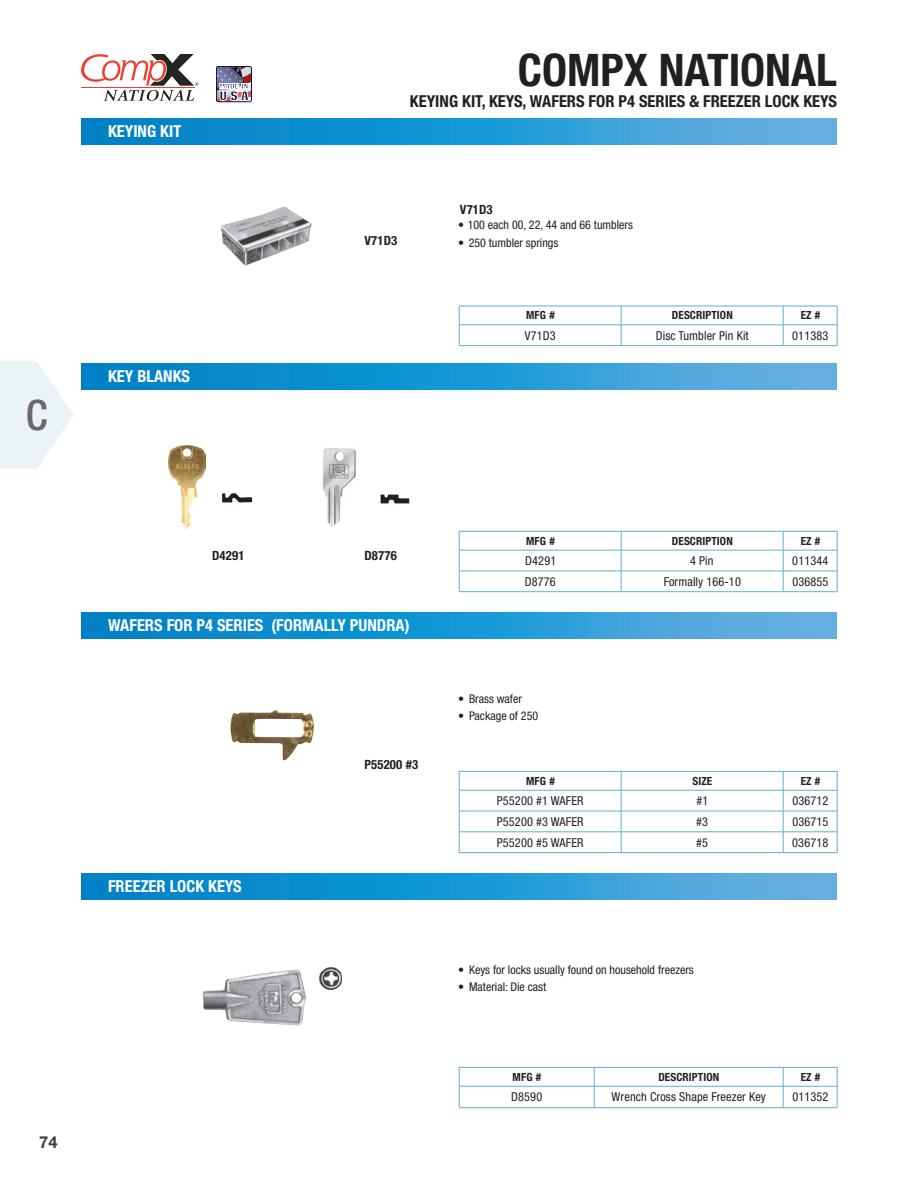
<style>
.page{position:relative;width:918px;height:1188px;background:#fff}
.page>*{position:absolute;margin:0;border:0;box-sizing:border-box;transform-origin:0 0}
.t1{font:700 condensed 45px "Helvetica Neue LT Std";color:#231f20}
.t2{font:500 condensed 42px "Helvetica Neue LT Std";color:#69696c}
.t3{font:700 condensed 16.5px "Helvetica Neue LT Std";color:#fff}
.t4{font:700 condensed 16.5px "Helvetica Neue LT Std";color:#231f20}
.t5{font:700 16.5px "Helvetica Neue LT Std";color:#3e3e3f}
.t6{font:700 condensed 12.75px "Helvetica Neue LT Std";letter-spacing:.01em;color:#231f20}
.t7{font:condensed 12.3px "Helvetica Neue LT Std";letter-spacing:.01em;color:#231f20}
.t8{font:condensed 12px "Helvetica Neue LT Std";color:#231f20}
.t9{font:700 condensed 11.25px "Helvetica Neue LT Std";letter-spacing:.01em;color:#231f20}
.t10{font:700 10.65px "Aachen Std";color:#121342}
.t11{font:700 6.3px "Aachen Std";color:#121342}
</style>
<div class="page">
<svg style="left:81px;top:54px;width:117px;height:47px"></svg>
<svg style="left:216px;top:66px;width:36px;height:36px"></svg>
<div style="left:216px;top:66px;width:36px;height:36px;border:1px solid #121342;border-radius:2px"></div>
<svg style="left:81px;top:119px;width:756px;height:16px;background:#2598d4"></svg>
<hr style="left:459px;top:1067px;width:135px;height:1px;background:#5fb0cc">
<hr style="left:594px;top:1067px;width:189px;height:1px;background:#5fb0cc">
<hr style="left:783px;top:1067px;width:54px;height:1px;background:#5fb0cc">
<hr style="left:459px;top:1086px;width:135px;height:1px;background:#5fb0cc">
<svg style="left:459px;top:1068px;width:1px;height:39px"></svg>
<hr style="left:594px;top:1086px;width:189px;height:1px;background:#5fb0cc">
<svg style="left:594px;top:1068px;width:1px;height:39px"></svg>
<hr style="left:783px;top:1086px;width:54px;height:1px;background:#5fb0cc">
<svg style="left:783px;top:1068px;width:1px;height:39px"></svg>
<svg style="left:837px;top:1068px;width:1px;height:40px"></svg>
<hr style="left:459px;top:1107px;width:135px;height:1px;background:#5fb0cc">
<hr style="left:594px;top:1107px;width:189px;height:1px;background:#5fb0cc">
<hr style="left:783px;top:1107px;width:54px;height:1px;background:#5fb0cc">
<img style="left:0;top:135px;width:838px;height:891px">
<h2 class="t2" style="left:26px;top:391px;width:23px">C</h2>
<h3 class="t5" style="left:39px;top:1132px;width:20px">74</h3>
<h3 class="t3" style="left:108px;top:121px;width:74px">KEYING KIT</h3>
<p class="t11" style="left:219px;top:82px;width:31px">MADE IN</p>
<p class="t10" style="left:219px;top:88px;width:31px">USA</p>
<h3 class="t3" style="left:108px;top:367px;width:84px">KEY BLANKS</h3>
<h1 class="t1" style="left:518px;top:43px;width:321px">COMPX NATIONAL</h1>
<h3 class="t4" style="left:410px;top:91px;width:429px">KEYING KIT, KEYS, WAFERS FOR P4 SERIES &amp; FREEZER LOCK KEYS</h3>
<p class="t6" style="left:460px;top:202px;width:34px">V71D3</p>
<p class="t8" style="left:458px;top:218px;width:176px">• 100 each 00, 22, 44 and 66 tumblers</p>
<p class="t6" style="left:364px;top:233px;width:34px">V71D3</p>
<p class="t8" style="left:458px;top:235px;width:102px">• 250 tumbler springs</p>
<p class="t9" style="left:526px;top:309px;width:8px">MFG</p>
<p class="t9" style="left:549px;top:309px;width:7px">#</p>
<p class="t9" style="left:672px;top:309px;width:62px">DESCRIPTION</p>
<p class="t9" style="left:801px;top:309px;width:21px">EZ #</p>
<p class="t7" style="left:525px;top:328px;width:32px">V71D3</p>
<p class="t7" style="left:656px;top:328px;width:94px">Disc Tumbler Pin Kit</p>
<p class="t7" style="left:792px;top:328px;width:38px">011383</p>
<p class="t6" style="left:212px;top:547px;width:34px">D4291</p>
<p class="t6" style="left:364px;top:547px;width:34px">D8776</p>
<p class="t9" style="left:526px;top:534px;width:8px">MFG</p>
<p class="t9" style="left:549px;top:534px;width:7px">#</p>
<p class="t9" style="left:672px;top:534px;width:62px">DESCRIPTION</p>
<p class="t9" style="left:801px;top:534px;width:21px">EZ #</p>
<p class="t7" style="left:525px;top:553px;width:32px">D4291</p>
<p class="t7" style="left:690px;top:553px;width:25px">4 Pin</p>
<p class="t7" style="left:792px;top:553px;width:38px">011344</p>
<p class="t7" style="left:525px;top:574px;width:32px">D8776</p>
<p class="t7" style="left:664px;top:574px;width:79px">Formally 166-10</p>
<p class="t7" style="left:792px;top:574px;width:38px">036855</p>
<h3 class="t3" style="left:108px;top:615px;width:303px">WAFERS FOR P4 SERIES (FORMALLY PUNDRA)</h3>
<h3 class="t3" style="left:108px;top:876px;width:135px">FREEZER LOCK KEYS</h3>
<p class="t6" style="left:364px;top:757px;width:55px">P55200 #3</p>
<p class="t8" style="left:458px;top:691px;width:65px">• Brass wafer</p>
<p class="t8" style="left:458px;top:709px;width:81px">• Package of 250</p>
<p class="t9" style="left:526px;top:774px;width:8px">MFG</p>
<p class="t9" style="left:549px;top:774px;width:7px">#</p>
<p class="t9" style="left:692px;top:774px;width:21px">SIZE</p>
<p class="t9" style="left:801px;top:774px;width:21px">EZ #</p>
<p class="t7" style="left:497px;top:794px;width:88px">P55200 #1 WAFER</p>
<p class="t7" style="left:697px;top:794px;width:13px">#1</p>
<p class="t7" style="left:792px;top:794px;width:38px">036712</p>
<p class="t7" style="left:497px;top:814px;width:88px">P55200 #3 WAFER</p>
<p class="t7" style="left:696px;top:814px;width:13px">#3</p>
<p class="t7" style="left:792px;top:814px;width:38px">036715</p>
<p class="t7" style="left:497px;top:835px;width:88px">P55200 #5 WAFER</p>
<p class="t7" style="left:696px;top:835px;width:13px">#5</p>
<p class="t7" style="left:792px;top:835px;width:38px">036718</p>
<p class="t8" style="left:458px;top:962px;width:237px">• Keys for locks usually found on household freezers</p>
<p class="t8" style="left:458px;top:980px;width:90px">• Material: Die cast</p>
<p class="t9" style="left:513px;top:1070px;width:8px">MFG</p>
<p class="t9" style="left:536px;top:1070px;width:7px">#</p>
<p class="t9" style="left:658px;top:1070px;width:62px">DESCRIPTION</p>
<p class="t9" style="left:801px;top:1070px;width:21px">EZ #</p>
<p class="t7" style="left:511px;top:1090px;width:32px">D8590</p>
<p class="t7" style="left:612px;top:1090px;width:156px">Wrench Cross Shape Freezer Key</p>
<p class="t7" style="left:792px;top:1090px;width:38px">011352</p>
</div>
